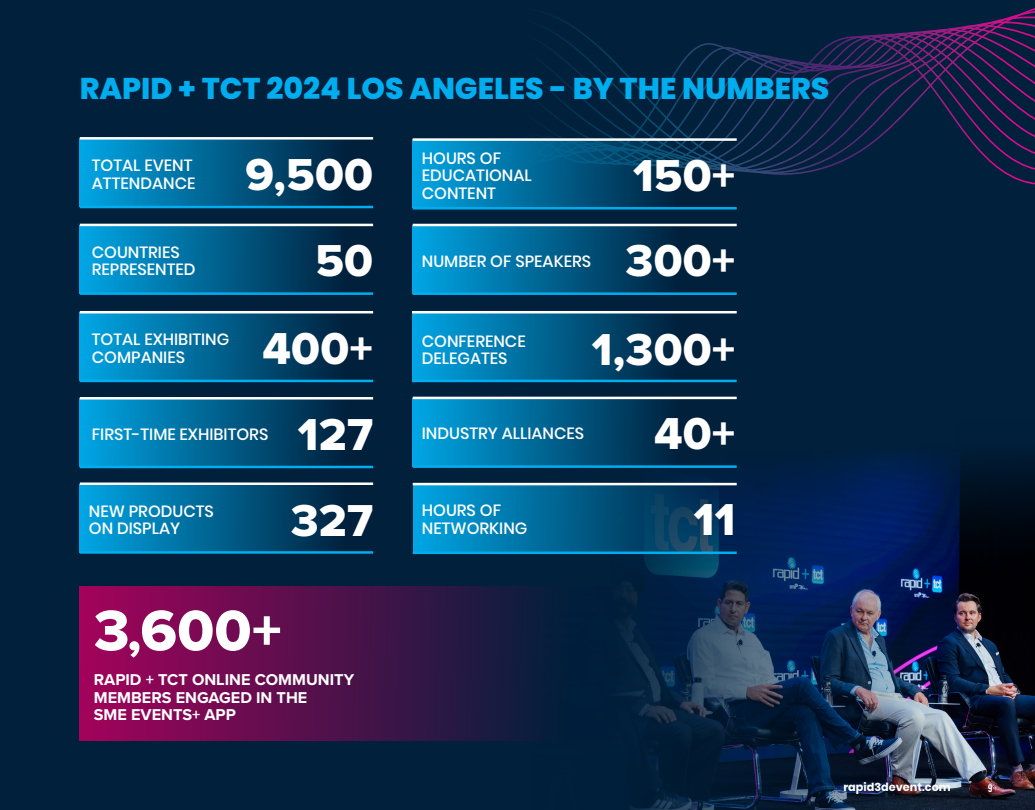
<style>
.page{position:relative;width:1035px;height:810px;background:#00203c}
.page>*{position:absolute;margin:0;border:0;box-sizing:border-box;transform-origin:0 0}
.t1{font:59.25px "Proxima Nova Extrabld";color:#fff}
.t2{font:46.38px "Proxima Nova Extrabld";letter-spacing:.005em;color:#fff}
.Heading{font:800 30px "Poppins";color:#00aeef}
.Paragraph_-_Book{font:500 16.25px/17.5px "Poppins";color:#fff}
.Paragraph_-_Book-2{font:700 16.25px/17.5px "Proxima Nova";color:#fff}
.t3{font:700 11.25px "Poppins";color:#fff}
.Speaker_Title{font:10.62px "Trade Gothic LT Std Bd Cn 20";color:#fff}
.s1{font-size:51.5px}
</style>
<div class="page">
<svg style="left:79px;top:8px;width:956px;height:182px"></svg>
<img style="left:533px;top:456px;width:502px;height:354px">
<div style="left:80px;top:138px;width:293px;height:69px;background:linear-gradient(to right,#00a5e4,#00152e)"></div>
<div style="left:80px;top:312px;width:293px;height:69px;background:linear-gradient(to right,#00a5e4,#00152e)"></div>
<div style="left:412px;top:312px;width:293px;height:69px;background:linear-gradient(to right,#00a5e4,#00152f)"></div>
<div style="left:80px;top:398px;width:293px;height:69px;background:linear-gradient(to right,#00a5e4,#00152e)"></div>
<div style="left:80px;top:225px;width:293px;height:69px;background:linear-gradient(to right,#00a5e4,#00152e)"></div>
<svg style="left:413px;top:141px;width:293px;height:66px;background:#00608c"></svg>
<div style="left:413px;top:225px;width:293px;height:69px;background:linear-gradient(to right,#00a5e4,#00152e)"></div>
<div style="left:413px;top:398px;width:293px;height:69px;background:linear-gradient(to right,#00a5e4,#00152e)"></div>
<svg style="left:413px;top:485px;width:324px;height:67px;background:#036290"></svg>
<hr style="left:80px;top:137px;width:293px;height:3px;background:#fff">
<hr style="left:80px;top:311px;width:293px;height:2px;background:#fff">
<hr style="left:412px;top:311px;width:325px;height:2px;background:#fff">
<hr style="left:80px;top:397px;width:293px;height:3px;background:#fff">
<hr style="left:80px;top:224px;width:293px;height:2px;background:#fff">
<hr style="left:413px;top:138px;width:324px;height:3px;background:#fff">
<hr style="left:413px;top:224px;width:324px;height:2px;background:#fff">
<hr style="left:413px;top:397px;width:324px;height:2px;background:#fff">
<hr style="left:413px;top:483px;width:324px;height:2px;background:#fff">
<hr style="left:80px;top:206px;width:293px;height:2px;background:#00aeef">
<hr style="left:80px;top:380px;width:293px;height:2px;background:#00aeef">
<hr style="left:412px;top:380px;width:325px;height:2px;background:#00aeef">
<hr style="left:80px;top:466px;width:293px;height:2px;background:#00aeef">
<hr style="left:80px;top:292px;width:293px;height:3px;background:#00aeef">
<hr style="left:413px;top:207px;width:324px;height:3px;background:#00aeef">
<hr style="left:413px;top:292px;width:324px;height:3px;background:#00aeef">
<hr style="left:413px;top:465px;width:324px;height:3px;background:#00aeef">
<hr style="left:413px;top:552px;width:324px;height:2px;background:#00aeef">
<div style="left:80px;top:484px;width:293px;height:68px;background:linear-gradient(to right,#00a5e4,#00152e)"></div>
<hr style="left:80px;top:483px;width:293px;height:2px;background:#fff">
<hr style="left:80px;top:551px;width:293px;height:3px;background:#00aeef">
<div style="left:80px;top:587px;width:539px;height:154px;background:linear-gradient(to right,#a2035b,#002139)"></div>
<p class="Heading" style="left:80px;top:71px;width:751px">RAPID + TCT 2024 LOS ANGELES - BY THE NUMBERS</p>
<p class="Paragraph_-_Book" style="left:92px;top:157px;width:105px">TOTAL EVENT<br>ATTENDANCE</p>
<p class="t2" style="left:245px;top:140px;width:129px">9,500</p>
<p class="Paragraph_-_Book" style="left:422px;top:149px;width:111px">HOURS OF<br>EDUCATIONAL<br>CONTENT</p>
<p class="t2" style="left:633px;top:141px;width:104px">150+</p>
<p class="Paragraph_-_Book" style="left:92px;top:243px;width:105px">COUNTRIES<br>REPRESENTED</p>
<p class="t2" style="left:315px;top:226px;width:59px">50</p>
<p class="Paragraph_-_Book" style="left:422px;top:252px;width:171px">NUMBER OF SPEAKERS</p>
<p class="t2" style="left:626px;top:226px;width:111px">300+</p>
<p class="Paragraph_-_Book" style="left:92px;top:331px;width:139px">TOTAL EXHIBITING<br>COMPANIES</p>
<p class="t2" style="left:263px;top:314px;width:112px">400+</p>
<p class="Paragraph_-_Book" style="left:422px;top:333px;width:105px">CONFERENCE<br>DELEGATES</p>
<p class="t2" style="left:592px;top:315px;width:145px">1,300+</p>
<p class="Paragraph_-_Book" style="left:92px;top:426px;width:178px">FIRST-TIME EXHIBITORS</p>
<p class="t2" style="left:298px;top:400px;width:77px">127</p>
<p class="Paragraph_-_Book" style="left:422px;top:425px;width:164px">INDUSTRY ALLIANCES</p>
<p class="t2" style="left:654px;top:399px;width:83px">40+</p>
<p class="Paragraph_-_Book" style="left:89px;top:502px;width:127px">NEW PRODUCTS<br>ON DISPLAY</p>
<p class="t2" style="left:291px;top:485px;width:84px">327</p>
<p class="Paragraph_-_Book" style="left:422px;top:502px;width:107px">HOURS OF<br>NETWORKING</p>
<p class="t2" style="left:694px;top:485px;width:43px">11</p>
<p class="t1" style="left:94px;top:586px;width:189px">3<span class="s1">,</span>600+</p>
<p class="Paragraph_-_Book-2" style="left:94px;top:671px;width:262px">RAPID + TCT ONLINE COMMUNITY<br>MEMBERS ENGAGED IN THE<br>SME EVENTS+ APP</p>
<p class="t3" style="left:843px;top:781px;width:109px">rapid3devent.com</p>
<p class="Speaker_Title" style="left:988px;top:781px;width:6px">9</p>
</div>
